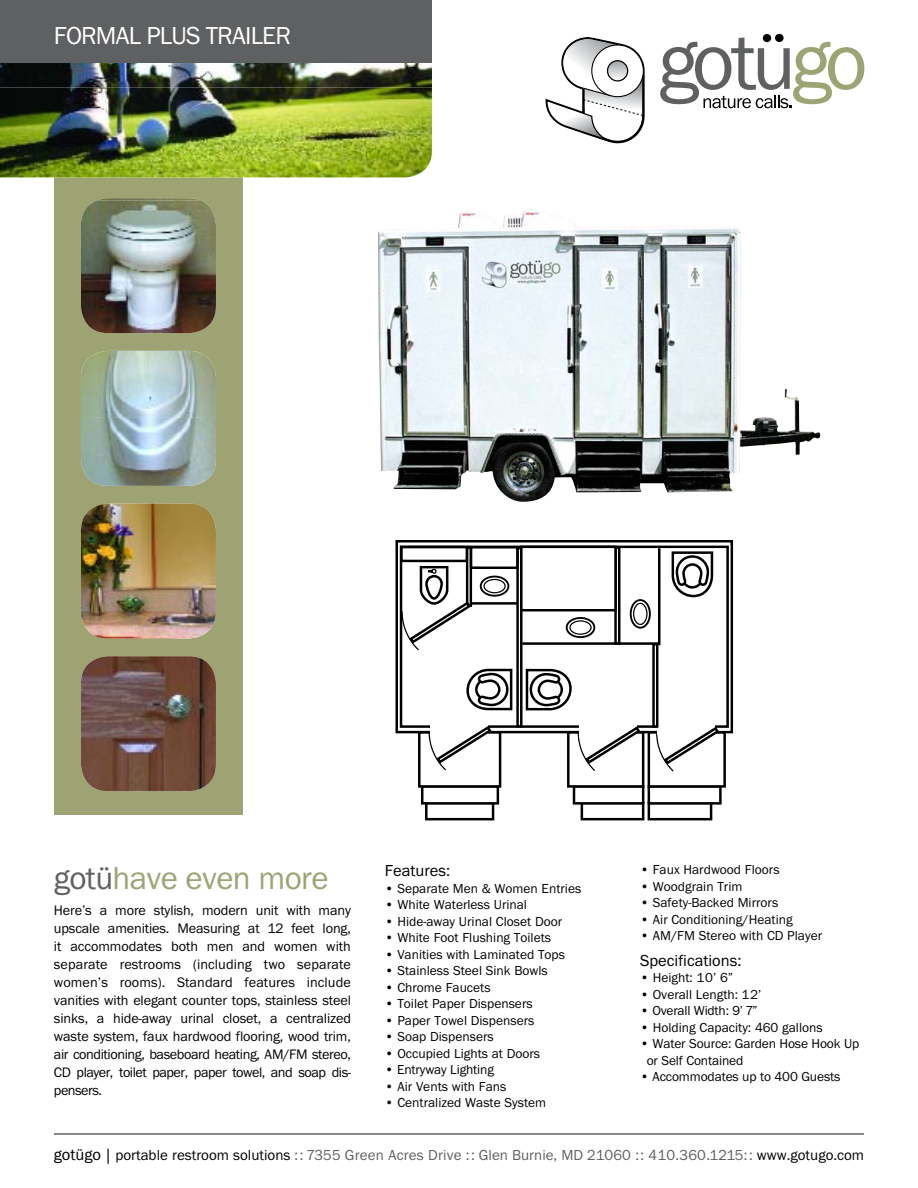
<style>
.page{position:relative;width:918px;height:1188px;background:#fff}
.page>*{position:absolute;margin:0;border:0;box-sizing:border-box;transform-origin:0 0}
.t1{font:33px "Franklin Gothic";letter-spacing:-.02em;color:#9ea374}
.t2{font:25.5px "Franklin Gothic";letter-spacing:-.035em;color:#fff}
.t3{font:16.5px "Franklin Gothic";color:#000}
.t4{font:15px "Franklin Gothic";letter-spacing:.005em;color:#5f6062}
.t5{font:14.25px/18px "Franklin Gothic";letter-spacing:-.03em;color:#000;text-align:justify}
.t6{font:13.5px/16.5px "Franklin Gothic";color:#000}
.s1{color:#5f6062}
.s2{font-size:16.5px;color:#000}
.s3{color:#000}
</style>
<div class="page">
<hr style="left:54px;top:1133px;width:810px;height:2px;background:#5f6062">
<div style="left:54px;top:0;width:189px;height:814px;background:#9ea374"></div>
<svg style="left:660px;top:37px;width:204px;height:71px"></svg>
<div style="left:763px;top:34px;width:8px;height:8px;background:#000;border-radius:50%"></div>
<div style="left:775px;top:34px;width:9px;height:8px;background:#000;border-radius:50%"></div>
<svg style="left:546px;top:37px;width:99px;height:106px"></svg>
<img style="left:0;top:63px;width:432px;height:114px">
<div style="left:0;top:0;width:432px;height:63px;background:#5f6062"></div>
<div style="left:425px;top:802px;width:69px;height:18px;border:2px solid #000"></div>
<div style="left:421px;top:785px;width:78px;height:20px;border:2px solid #000"></div>
<div style="left:418px;top:731px;width:83px;height:57px;border:2px solid #000"></div>
<div style="left:648px;top:802px;width:64px;height:18px;border:2px solid #000"></div>
<div style="left:581px;top:802px;width:63px;height:18px;border:2px solid #000"></div>
<div style="left:573px;top:785px;width:71px;height:20px;background:#fff;border:2px solid #000"></div>
<div style="left:648px;top:785px;width:74px;height:20px;background:#fff;border:2px solid #000"></div>
<div style="left:567px;top:731px;width:77px;height:57px;background:#fff;border:2px solid #000"></div>
<div style="left:648px;top:731px;width:78px;height:57px;background:#fff;border:2px solid #000"></div>
<svg style="left:395px;top:540px;width:338px;height:195px"></svg>
<div style="left:430px;top:720px;width:57px;height:16px;background:#fff"></div>
<div style="left:566px;top:617px;width:29px;height:21px;border:2px solid #000;border-radius:50%"></div>
<div style="left:569px;top:620px;width:23px;height:15px;border:1px solid #000;border-radius:50%"></div>
<div style="left:630px;top:599px;width:21px;height:30px;border:2px solid #000;border-radius:50%"></div>
<div style="left:633px;top:603px;width:15px;height:22px;border:1px solid #000;border-radius:50%"></div>
<svg style="left:428px;top:724px;width:65px;height:47px"></svg>
<div style="left:579px;top:722px;width:57px;height:16px;background:#fff"></div>
<div style="left:657px;top:719px;width:58px;height:16px;background:#fff"></div>
<svg style="left:577px;top:725px;width:144px;height:48px"></svg>
<svg style="left:652px;top:645px;width:6px;height:83px"></svg>
<svg style="left:614px;top:546px;width:6px;height:96px"></svg>
<hr style="left:658px;top:548px;width:2px;height:97px;background:#000">
<hr style="left:522px;top:642px;width:137px;height:3px;background:#000">
<svg style="left:516px;top:547px;width:7px;height:181px"></svg>
<div style="left:520px;top:546px;width:97px;height:65px;background:#fff;border:2px solid #000"></div>
<svg style="left:466px;top:546px;width:4px;height:19px"></svg>
<hr style="left:471px;top:602px;width:46px;height:3px;background:#000">
<div style="left:470px;top:546px;width:49px;height:23px;background:#fff;border:2px solid #000"></div>
<svg style="left:401px;top:565px;width:72px;height:87px"></svg>
<img style="left:100px;top:198px;width:100px;height:2px">
<img style="left:81px;top:200px;width:135px;height:133px">
<img style="left:81px;top:351px;width:135px;height:135px">
<img style="left:81px;top:504px;width:135px;height:135px">
<img style="left:81px;top:656px;width:135px;height:135px">
<img style="left:378px;top:210px;width:442px;height:292px">
<h2 class="t2" style="left:54px;top:18px;width:239px">Formal plus Trailer</h2>
<h1 class="t1" style="left:54px;top:856px;width:276px"><span class="s1">gotü</span>have even more</h1>
<p class="t5" style="left:54px;top:903px;width:299px">Here’s a more stylish, modern unit with many upscale amenities. Measuring at 12 feet long, it accommodates both men and women with separate restrooms (including two separate women’s rooms). Standard features include vanities with elegant counter tops, stainless steel sinks, a hide-away urinal closet, a centralized waste system, faux hardwood flooring, wood trim, air conditioning, baseboard heating, AM/FM stereo, CD player, toilet paper, paper towel, and soap dis&shy;pensers.</p>
<p class="t3" style="left:385px;top:860px;width:67px">Features:</p>
<p class="t6" style="left:385px;top:881px;width:198px">• Separate M en &amp; Women Entries</p>
<p class="t6" style="left:385px;top:898px;width:144px">• White Waterless Urinal</p>
<p class="t6" style="left:385px;top:914px;width:179px">• Hide-away Urinal Closet Door</p>
<p class="t6" style="left:385px;top:931px;width:168px">• White Foot Flushing Toilets</p>
<p class="t6" style="left:385px;top:947px;width:182px">• Vanities with Laminated Tops</p>
<p class="t6" style="left:385px;top:964px;width:165px">• Stainless Steel Sink Bowls</p>
<p class="t6" style="left:385px;top:980px;width:107px">• Chrome Faucets</p>
<p class="t6" style="left:385px;top:997px;width:150px">• Toilet Paper Dispensers</p>
<p class="t6" style="left:385px;top:1013px;width:151px">• Paper Towel Dispensers</p>
<p class="t6" style="left:385px;top:1030px;width:111px">• Soap Dispensers</p>
<p class="t6" style="left:385px;top:1046px;width:157px">• Occupied Lights at Doors</p>
<p class="t6" style="left:385px;top:1063px;width:111px">• E ntryway Lighting</p>
<p class="t6" style="left:385px;top:1079px;width:123px">• Air Vents with Fans</p>
<p class="t6" style="left:385px;top:1096px;width:163px">• Centralized Waste System</p>
<p class="t6" style="left:640px;top:862px;width:141px">• Faux Hardwood Floors</p>
<p class="t6" style="left:640px;top:879px;width:104px">• Woodgrain Trim</p>
<p class="t6" style="left:640px;top:895px;width:140px">• Safety-Backed M irrors</p>
<p class="t6" style="left:640px;top:912px;width:154px">• Air Conditioning/Heating</p>
<p class="t6" style="left:640px;top:928px;width:184px">• AM/FM Stereo with CD Player</p>
<p class="t3" style="left:640px;top:949px;width:103px">Specifications:</p>
<p class="t6" style="left:640px;top:970px;width:95px">• Height: 10’ 6”</p>
<p class="t6" style="left:640px;top:987px;width:123px">• Overall Length: 12’</p>
<p class="t6" style="left:640px;top:1003px;width:119px">• Overall Width: 9’ 7”</p>
<p class="t6" style="left:640px;top:1020px;width:184px">• Holding Capacity: 460 gallons</p>
<p class="t6" style="left:647px;top:1036px;width:214px;text-indent:-7px">• Water Source: Garden Hose Hook Up or Self Contained</p>
<p class="t6" style="left:640px;top:1069px;width:202px">• Accommodates up to 400 Guests</p>
<p class="t4" style="left:54px;top:1145px;width:812px"><span class="s2">gotügo</span> <span class="s3">| portable restroom solutions</span> :: 7355 Green Acres Drive :: Glen Burnie, M D 21060 :: 410.360.1215:: <span class="s3">www.gotugo.com</span></p>
</div>
